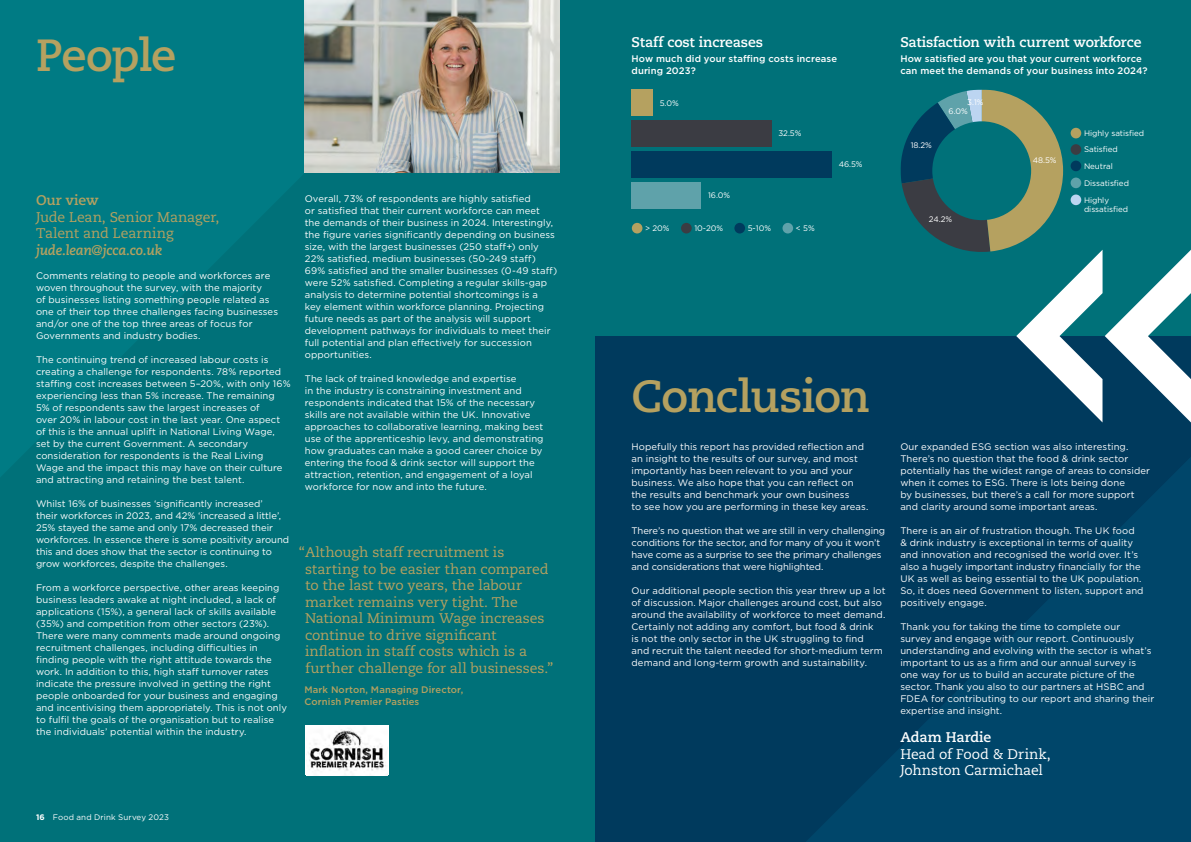
<style>
.page{position:relative;width:1191px;height:842px;background:#fff}
.page>*{position:absolute;margin:0;border:0;box-sizing:border-box;transform-origin:0 0}
.t1{font:700 45px "Caecilia LT Pro 75";letter-spacing:-.025em;color:#b5a160}
.t2{font:14px/16.5px "Caecilia LT Pro 55 Roman";letter-spacing:-.005em;color:#b5a160}
.t3{font:700 14px "Caecilia LT Pro 75";letter-spacing:-.01em;color:#fff}
.t4{font:14px/16.5px "Caecilia LT Pro 55 Roman";letter-spacing:-.01em;color:#fff}
.t5{font:italic 700 14px "Caecilia LT Pro 76";letter-spacing:-.02em;color:#b5a160}
.t6{font:700 14px "Caecilia LT Pro 75";letter-spacing:-.005em;color:#b5a160}
.t7{font:9.5px/12px "Gotham";letter-spacing:.005em;color:#fff}
.t8{font:500 9.5px/12px "Gotham";letter-spacing:.01em;color:#fff}
.t9{font:500 9.5px/12px "Gotham";letter-spacing:.01em;color:#b5a160}
.t10{font:8px/16.7px "Gotham";letter-spacing:-.005em;color:#fff}
.t11{font:8px "Gotham";letter-spacing:.02em;color:#fff}
.s1{font-weight:700}
</style>
<div class="page">
<div style="left:595px;top:0;width:596px;height:336px;background:#007179"></div>
<div style="left:0;top:0;width:595px;height:842px;background:#007179"></div>
<div style="left:595px;top:336px;width:596px;height:506px;background:#003a5d"></div>
<svg style="left:0;top:0;width:305px;height:476px;fill:#007b84"></svg>
<svg style="left:807px;top:458px;width:384px;height:384px"></svg>
<img style="left:305px;top:0;width:254px;height:173px">
<div style="left:631px;top:182px;width:70px;height:26px;background:#5fa2aa"></div>
<div style="left:631px;top:151px;width:201px;height:26px;background:#003a5d"></div>
<div style="left:631px;top:120px;width:140px;height:27px;background:#3b3c43"></div>
<div style="left:631px;top:90px;width:22px;height:26px;background:#b5a160"></div>
<div style="left:632px;top:223px;width:10px;height:10px;background:#b5a160;border-radius:50%"></div>
<div style="left:734px;top:223px;width:11px;height:10px;background:#003a5d;border-radius:50%"></div>
<div style="left:681px;top:223px;width:10px;height:10px;background:#3b3c43;border-radius:50%"></div>
<div style="left:782px;top:223px;width:11px;height:10px;background:#5fa2aa;border-radius:50%"></div>
<svg style="left:900px;top:90px;width:291px;height:332px"></svg>
<div style="left:1070px;top:128px;width:11px;height:10px;background:#b5a160;border-radius:50%"></div>
<div style="left:1070px;top:144px;width:11px;height:11px;background:#3b3c43;border-radius:50%"></div>
<div style="left:1070px;top:161px;width:11px;height:10px;background:#003a5d;border-radius:50%"></div>
<div style="left:1070px;top:178px;width:11px;height:10px;background:#5fa2aa;border-radius:50%"></div>
<div style="left:1070px;top:195px;width:11px;height:10px;background:#bcd5f1;border-radius:50%"></div>
<div style="left:305px;top:726px;width:83px;height:49px;background:#fff"></div>
<img style="left:308px;top:729px;width:78px;height:42px">
<h1 class="t1" style="left:36px;top:24px;width:142px">People</h1>
<h2 class="t6" style="left:36px;top:191px;width:64px">Our view</h2>
<h2 class="t2" style="left:36px;top:208px;width:185px">Jude Lean, Senior Manager,<br>Talent and Learning</h2>
<h2 class="t5" style="left:36px;top:241px;width:128px">jude.lean@jcca.co.uk</h2>
<p class="t7" style="left:36px;top:269px;width:243px">Comments relating to people and workforces are woven throughout the survey, with the majority<br>of businesses listing something people related as one of their top three challenges facing businesses and/or one of the top three areas of focus for Governments and industry bodies.</p>
<p class="t7" style="left:36px;top:353px;width:256px">The continuing trend of increased labour costs is creating a challenge for respondents. 78% reported staffing cost increases between 5–20%, with only 16% experiencing less than 5% increase. The remaining 5% of respondents saw the largest increases of<br>over 20% in labour cost in the last year. One aspect of this is the annual uplift in National Living Wage, set by the current Government. A secondary consideration for respondents is the Real Living Wage and the impact this may have on their culture and attracting and retaining the best talent.</p>
<p class="t7" style="left:36px;top:497px;width:255px">Whilst 16% of businesses ‘significantly increased’<br>their workforces in 2023, and 42% ‘increased a little’, 25% stayed the same and only 17% decreased their workforces. In essence there is some positivity around this and does show that the sector is continuing to grow workforces, despite the challenges.</p>
<p class="t7" style="left:36px;top:581px;width:252px">From a workforce perspective, other areas keeping business leaders awake at night included, a lack of applications (15%), a general lack of skills available (35%) and competition from other sectors (23%).<br>There were many comments made around ongoing recruitment challenges, including difficulties in finding people with the right attitude towards the work. In addition to this, high staff turnover rates indicate the pressure involved in getting the right people onboarded for your business and engaging and incentivising them appropriately. This is not only to fulfil the goals of the organisation but to realise the individuals’ potential within the industry.</p>
<p class="t7" style="left:305px;top:192px;width:254px">Overall, 73% of respondents are highly satisfied<br>or satisfied that their current workforce can meet the demands of their business in 2024. Interestingly, the figure varies significantly depending on business size, with the largest businesses (250 staff+) only 22% satisfied, medium businesses (50-249 staff)<br>69% satisfied and the smaller businesses (0-49 staff) were 52% satisfied. Completing a regular skills-gap analysis to determine potential shortcomings is a<br>key element within workforce planning. Projecting future needs as part of the analysis will support development pathways for individuals to meet their full potential and plan effectively for succession opportunities.</p>
<p class="t7" style="left:305px;top:372px;width:240px">The lack of trained knowledge and expertise<br>in the industry is constraining investment and respondents indicated that 15% of the necessary skills are not available within the UK. Innovative approaches to collaborative learning, making best use of the apprenticeship levy, and demonstrating how graduates can make a good career choice by entering the food &amp; drink sector will support the attraction, retention, and engagement of a loyal workforce for now and into the future.</p>
<p class="t2" style="left:305px;top:544px;width:250px;text-indent:-6px">“Although staff recruitment is starting to be easier than compared to the last two years, the labour market remains very tight. The National Minimum Wage increases continue to drive significant inflation in staff costs which is a further challenge for all businesses.”</p>
<p class="t9" style="left:304px;top:684px;width:160px">Mark Norton, Managing Director,<br>Cornish Premier Pasties</p>
<p class="t11" style="left:36px;top:812px;width:134px"><span class="s1">16</span> Food and Drink Survey 2023</p>
<h2 class="t3" style="left:631px;top:32px;width:133px">Staff cost increases</h2>
<p class="t8" style="left:631px;top:52px;width:207px">How much did your staffing costs increase during 2023?</p>
<p class="t10" style="left:660px;top:94px;width:21px">5.0%</p>
<p class="t10" style="left:708px;top:187px;width:24px">16.0%</p>
<p class="t10" style="left:778px;top:125px;width:25px">32.5%</p>
<p class="t10" style="left:645px;top:220px;width:26px">&gt; 20%</p>
<p class="t10" style="left:694px;top:220px;width:30px">10-20%</p>
<p class="t10" style="left:748px;top:220px;width:25px">5-10%</p>
<p class="t10" style="left:796px;top:220px;width:20px">&lt; 5%</p>
<p class="t10" style="left:838px;top:156px;width:25px">46.5%</p>
<h2 class="t3" style="left:900px;top:32px;width:243px">Satisfaction with current workforce</h2>
<p class="t8" style="left:900px;top:52px;width:249px">How satisfied are you that your current workforce can meet the demands of your business into 2024?</p>
<p class="t10" style="left:948px;top:103px;width:21px">6.0%</p>
<p class="t10" style="left:910px;top:136px;width:23px">18.2%</p>
<p class="t10" style="left:1032px;top:152px;width:25px">48.5%</p>
<p class="t10" style="left:967px;top:93px;width:18px">3.1%</p>
<p class="t10" style="left:1084px;top:125px;width:62px">Highly satisfied<br>Satisfied<br>Neutral<br>Dissatisfied<br>Highly</p>
<p class="t10" style="left:1084px;top:200px;width:46px">dissatisfied</p>
<p class="t10" style="left:928px;top:211px;width:25px">24.2%</p>
<h1 class="t1" style="left:631px;top:366px;width:240px">Conclusion</h1>
<p class="t7" style="left:631px;top:440px;width:238px">Hopefully this report has provided reflection and an insight to the results of our survey, and most importantly has been relevant to you and your business. We also hope that you can reflect on the results and benchmark your own business<br>to see how you are performing in these key areas.</p>
<p class="t7" style="left:631px;top:524px;width:255px">There’s no question that we are still in very challenging conditions for the sector, and for many of you it won’t have come as a surprise to see the primary challenges and considerations that were highlighted.</p>
<p class="t7" style="left:631px;top:584px;width:255px">Our additional people section this year threw up a lot of discussion. Major challenges around cost, but also around the availability of workforce to meet demand.<br>Certainly not adding any comfort, but food &amp; drink<br>is not the only sector in the UK struggling to find<br>and recruit the talent needed for short-medium term demand and long-term growth and sustainability.</p>
<p class="t7" style="left:900px;top:440px;width:251px">Our expanded ESG section was also interesting.<br>There’s no question that the food &amp; drink sector potentially has the widest range of areas to consider when it comes to ESG. There is lots being done<br>by businesses, but there’s a call for more support and clarity around some important areas.</p>
<p class="t7" style="left:900px;top:524px;width:245px">There is an air of frustration though. The UK food &amp; drink industry is exceptional in terms of quality and innovation and recognised the world over. It’s also a hugely important industry financially for the UK as well as being essential to the UK population.<br>So, it does need Government to listen, support and positively engage.</p>
<p class="t7" style="left:900px;top:620px;width:255px">Thank you for taking the time to complete our<br>survey and engage with our report. Continuously understanding and evolving with the sector is what’s important to us as a firm and our annual survey is one way for us to build an accurate picture of the sector. Thank you also to our partners at HSBC and FDEA for contributing to our report and sharing their expertise and insight.</p>
<h2 class="t3" style="left:900px;top:728px;width:92px">Adam Hardie</h2>
<h2 class="t4" style="left:900px;top:745px;width:152px">Head of Food &amp; Drink,<br>Johnston Carmichael</h2>
</div>
